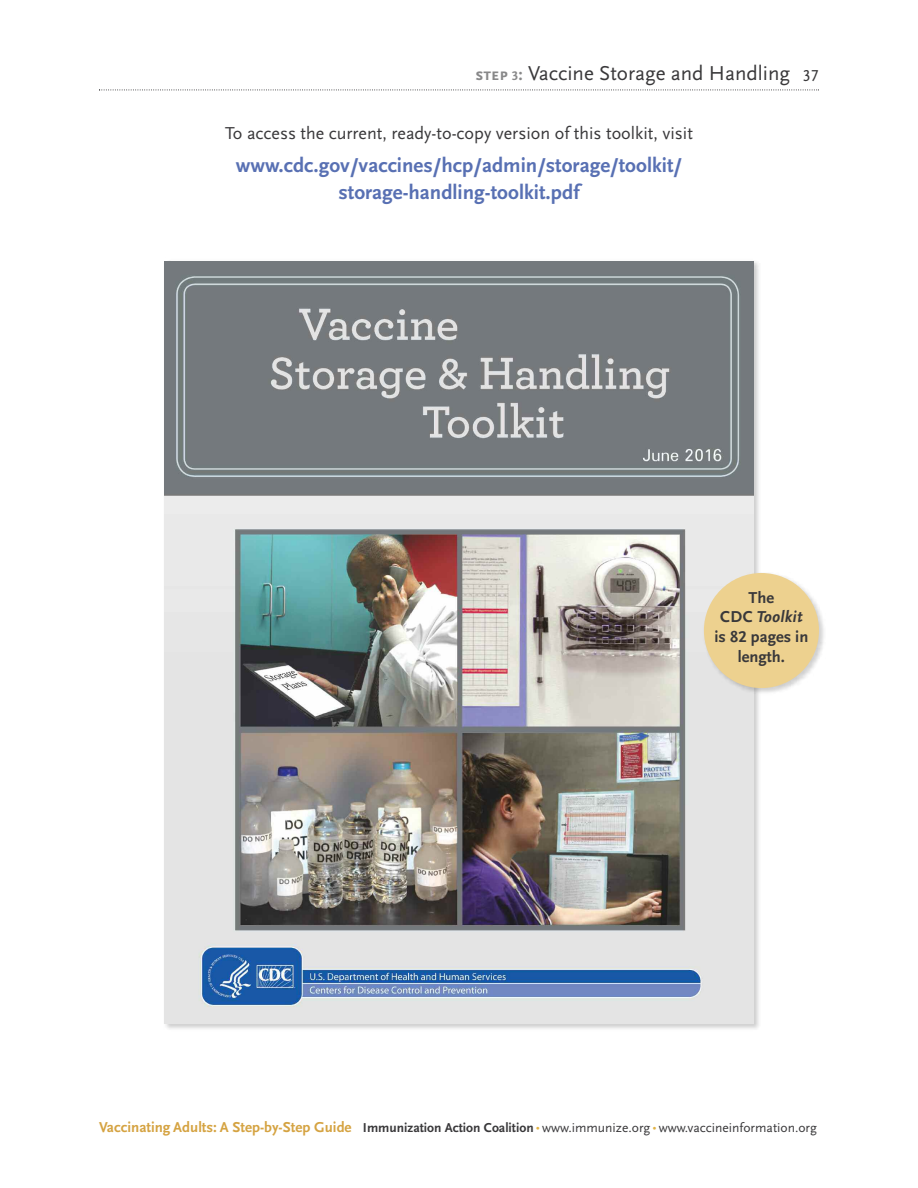
<style>
.page{position:relative;width:918px;height:1188px;background:#fff}
.page>*{position:absolute;margin:0;border:0;box-sizing:border-box;transform-origin:0 0}
.t1{font:700 21px/27px "Scala Sans Offc";color:#5870b3;text-align:center}
.t2{font:21px "Scala Sans Offc";color:#39383a}
.t3{font:18px "Scala Sans Offc";color:#39383a}
.t4{font:700 16.5px/19.8px "Scala Sans Offc";color:#39383a;text-align:center}
.t5{font:16.5px "Scala Sans Offc";color:#39383a}
.t6{font:13.5px "Scala Sans Offc";color:#39383a}
.s1{font-family:"Scala Sans Sc Offc";font-weight:700;font-size:17.25px;color:#888889}
.s2{font-weight:700;font-size:13.2px;color:#888889}
.s3{font-style:italic}
.s4{font-weight:700;font-size:15px;color:#d5a342}
.s5{font-weight:700}
.s6{font-size:12px;color:#e1b244}
</style>
<div class="page">
<img style="left:164px;top:261px;width:590px;height:763px">
<svg style="left:99px;top:89px;width:720px;height:1px"></svg>
<img style="left:699px;top:568px;width:125px;height:132px">
<div style="left:704px;top:573px;width:115px;height:115px;background:#edd18f;border-radius:50%"></div>
<h1 class="t2" style="left:475px;top:62px;width:316px"><span class="s1">step</span> <span class="s2">3</span><span class="s1">:</span> Vaccine Storage and Handling</h1>
<p class="t5" style="left:803px;top:66px;width:18px">37</p>
<h2 class="t3" style="left:225px;top:124px;width:469px">To access the current, ready-to-copy version of this toolkit, visit</h2>
<h1 class="t1" style="left:236px;top:152px;width:448px">www.cdc.gov/vaccines/hcp/admin/storage/toolkit/ storage-handling-toolkit.pdf</h1>
<p class="t4" style="left:715px;top:588px;width:95px">The<br>CDC <span class="s3">Toolkit </span>is 82 pages in length.</p>
<p class="t6" style="left:99px;top:1120px;width:720px"><span class="s4">Vaccinating Adults: A Step-by-Step Guide</span> <span class="s5">Immunization Action Coalition</span> <span class="s6">•</span> www.immunize.org <span class="s6">•</span> www.vaccineinformation.org</p>
</div>
